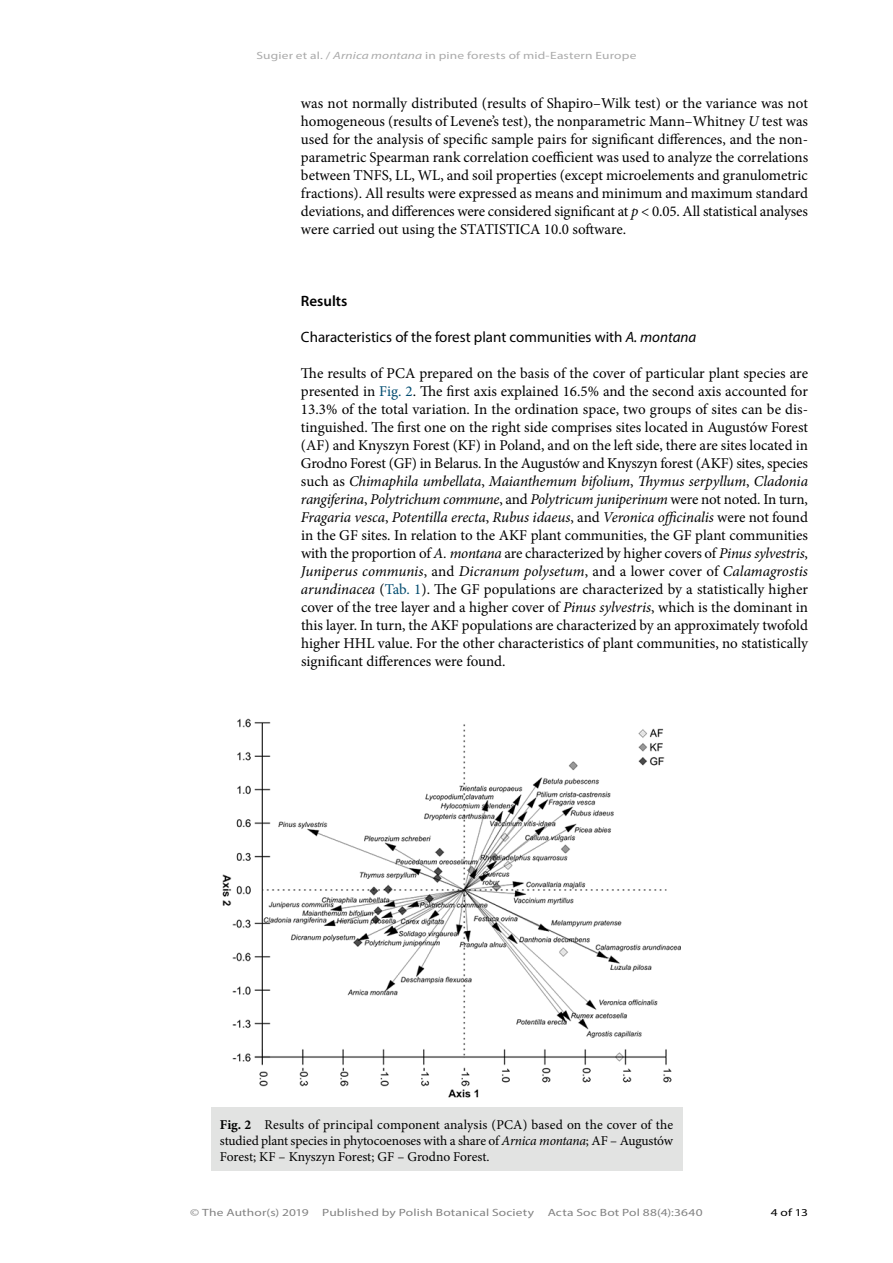
<style>
.page{position:relative;width:893px;height:1263px;background:#fff}
.page>*{position:absolute;margin:0;border:0;box-sizing:border-box;transform-origin:0 0}
.Body_text{font:15px/18px "Minion Pro";color:#000;text-align:justify}
.Subheader___under_He{font:15px "Myriad Pro";color:#000}
.t1{font:600 15px "Myriad Pro";color:#000}
.t2{font:13.5px/16.2px "Minion Pro";letter-spacing:-.01em;color:#000;text-align:justify}
.t3{font:10.5px "Myriad Pro Regular 3";letter-spacing:.015em;color:#828282;scale:1.28 1}
.t4{font:10.5px "Myriad Pro Regular 3";letter-spacing:.015em;color:#aaa;scale:1.28 1}
.t5{font:10.5px "Myriad Pro";color:#000;scale:1.28 1}
.s1{font-family:"Myriad Pro";font-style:italic}
.s2{font-style:italic}
.s3{color:#004b6f}
.s4{font-weight:700}
</style>
<div class="page">
<img style="left:222px;top:718px;width:459px;height:380px">
<div style="left:211px;top:1107px;width:471px;height:63px;background:#e2e3e2"></div>
<p class="t4" style="left:256px;top:49px;width:298px">Sugier et al. / <span class="s1">Arnica montana</span> in pine forests of mid-Eastern Europe</p>
<p class="Body_text" style="left:301px;top:94px;width:509px">was not normally distributed (results of Shapiro–Wilk test) or the variance was not homogeneous (results of Levene’s test), the nonparametric Mann–Whitney <span class="s2">U</span> test was used for the analysis of specific sample pairs for significant differences, and the non&shy;parametric Spearman rank correlation coefficient was used to analyze the correlations between TNFS, LL, WL, and soil properties (except microelements and granulometric fractions). All results were expressed as means and minimum and maximum standard deviations, and differences were considered significant at <span class="s2">p</span> &lt; 0.05. All statistical analyses were carried out using the STATISTICA 10.0 software.</p>
<p class="t1" style="left:301px;top:291px;width:48px">Results</p>
<p class="Subheader___under_He" style="left:301px;top:328px;width:397px">Characteristics of the forest plant communities with <span class="s2">A. montana</span></p>
<p class="Body_text" style="left:301px;top:364px;width:509px">The results of PCA prepared on the basis of the cover of particular plant species are presented in <span class="s3">Fig. 2</span>. The first axis explained 16.5% and the second axis accounted for 13.3% of the total variation. In the ordination space, two groups of sites can be dis&shy;tinguished. The first one on the right side comprises sites located in Augustów Forest (AF) and Knyszyn Forest (KF) in Poland, and on the left side, there are sites located in Grodno Forest (GF) in Belarus. In the Augustów and Knyszyn forest (AKF) sites, species such as <span class="s2">Chimaphila umbellata</span>, <span class="s2">Maianthemum bifolium</span>, <span class="s2">Thymus serpyllum</span>, <span class="s2">Cladonia rangiferina</span>, <span class="s2">Polytrichum commune</span>, and <span class="s2">Polytricum juniperinum</span> were not noted. In turn, <span class="s2">Fragaria vesca</span>, <span class="s2">Potentilla erecta</span>, <span class="s2">Rubus idaeus</span>, and <span class="s2">Veronica officinalis</span> were not found in the GF sites. In relation to the AKF plant communities, the GF plant communities with the proportion of <span class="s2">A. montana</span> are characterized by higher covers of <span class="s2">Pinus sylvestris</span>, <span class="s2">Juniperus communis</span>, and <span class="s2">Dicranum polysetum</span>, and a lower cover of <span class="s2">Calamagrostis arundinacea</span> (<span class="s3">Tab. 1</span>). The GF populations are characterized by a statistically higher cover of the tree layer and a higher cover of <span class="s2">Pinus sylvestris</span>, which is the dominant in this layer. In turn, the AKF populations are characterized by an approximately twofold higher HHL value. For the other characteristics of plant communities, no statistically significant differences were found.</p>
<p class="t2" style="left:220px;top:1116px;width:455px"><span class="s4">Fig. 2</span> Results of principal component analysis (PCA) based on the cover of the studied plant species in phytocoenoses with a share of <span class="s2">Arnica montana</span>; AF – Augustów Forest; KF – Knyszyn Forest; GF – Grodno Forest.</p>
<p class="t3" style="left:190px;top:1205px;width:94px">© The Author(s) 2019</p>
<p class="t3" style="left:322px;top:1205px;width:167px">Published by Polish Botanical Society</p>
<p class="t3" style="left:548px;top:1205px;width:123px">Acta Soc Bot Pol 88(4):3640</p>
<p class="t5" style="left:771px;top:1205px;width:31px">4 of 13</p>
</div>
